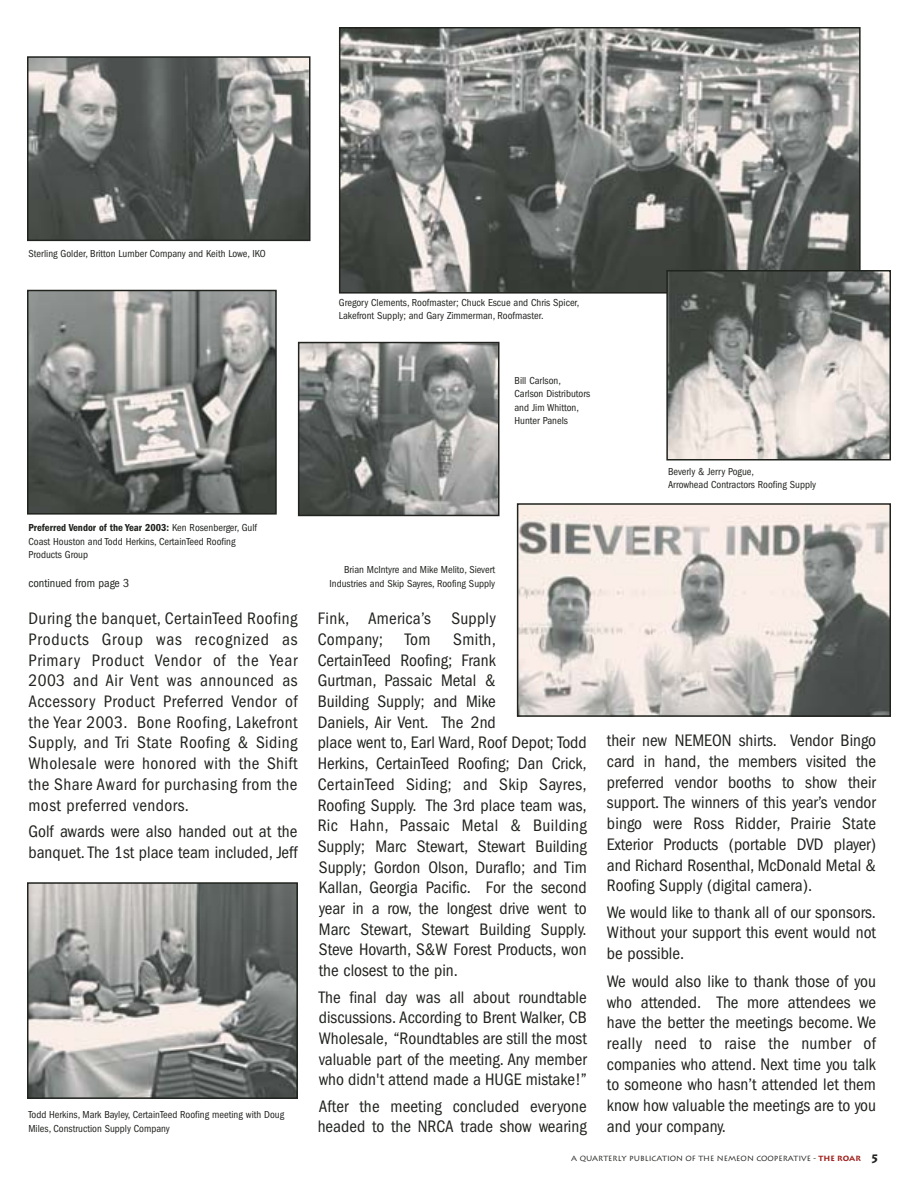
<style>
.page{position:relative;width:918px;height:1188px;background:#fff}
.page>*{position:absolute;margin:0;border:0;box-sizing:border-box;transform-origin:0 0}
.t1{font:condensed 17.25px/20.7px "Franklin Gothic";color:#20231e;text-align:justify}
.t2{font:condensed 12px "Franklin Gothic";color:#20231e}
.t3{font:condensed 10.5px/13.5px "Franklin Gothic";color:#20231e}
.t4{font:7.5px "Lithos";color:#20231e}
.s1{font-weight:600}
.s2{font-weight:700;color:#a0201c}
.s3{font-weight:700;font-size:12px}
</style>
<div class="page">
<img style="left:342px;top:30px;width:516px;height:261px">
<div style="left:339px;top:27px;width:522px;height:267px;border:2px solid #20231e"></div>
<img style="left:30px;top:293px;width:244px;height:219px">
<div style="left:27px;top:290px;width:250px;height:225px;border:2px solid #20231e"></div>
<img style="left:301px;top:345px;width:196px;height:168px">
<div style="left:298px;top:342px;width:202px;height:174px;border:2px solid #20231e"></div>
<img style="left:669px;top:273px;width:219px;height:184px">
<div style="left:666px;top:270px;width:225px;height:190px;border:2px solid #20231e"></div>
<img style="left:30px;top:59px;width:277px;height:179px">
<div style="left:27px;top:56px;width:283px;height:185px;border:2px solid #20231e"></div>
<img style="left:520px;top:506px;width:368px;height:208px">
<div style="left:517px;top:503px;width:374px;height:214px;border:2px solid #20231e"></div>
<img style="left:30px;top:885px;width:265px;height:211px">
<div style="left:27px;top:882px;width:271px;height:217px;border:2px solid #20231e"></div>
<p class="t3" style="left:28px;top:248px;width:239px">Sterling Golder, Britton Lumber Company and Keith Lowe, IKO</p>
<p class="t3" style="left:339px;top:296px;width:242px">Gregory Clements, Roofmaster; Chuck Escue and Chris Spicer,<br>Lakefront Supply; and Gary Zimmerman, Roofmaster.</p>
<p class="t3" style="left:28px;top:522px;width:230px"><span class="s1">Preferred Vendor of the Year 2003:</span> Ken Rosenberger, Gulf<br>Coast Houston and Todd Herkins, CertainTeed Roofing<br>Products Group</p>
<p class="t2" style="left:28px;top:579px;width:102px">continued from page 3</p>
<p class="t1" style="left:28px;top:610px;width:271px">During the banquet, CertainTeed Roofing Products Group was recognized as Primary Product Vendor of the Year 2003 and Air Vent was announced as Accessory Product Preferred Vendor of the Year 2003. Bone Roofing, Lakefront Supply, and Tri State Roofing &amp; Siding Wholesale were honored with the Shift the Share Award for purchasing from the most preferred vendors.</p>
<p class="t1" style="left:28px;top:822px;width:271px">Golf awards were also handed out at the banquet. The 1st place team included, Jeff</p>
<p class="t3" style="left:28px;top:1109px;width:257px">Todd Herkins, Mark Bayley, CertainTeed Roofing meeting with Doug<br>Miles, Construction Supply Company</p>
<p class="t3" style="left:514px;top:374px;width:77px">Bill Carlson,<br>Carlson Distributors and Jim Whitton,<br>Hunter Panels</p>
<p class="t3" style="left:668px;top:465px;width:150px">Beverly &amp; Jerry Pogue,<br>Arrowhead Contractors Roofing Supply</p>
<p class="t3" style="left:330px;top:564px;width:167px;text-align:right">Brian McIntyre and Mike Melito, Sievert<br>Industries and Skip Sayres, Roofing Supply</p>
<p class="t1" style="left:318px;top:610px;width:180px">Fink, America’s Supply<br>Company;</p>
<p class="t1" style="left:318px;top:630px;width:271px;text-align:left;text-indent:136px">Smith,<br>CertainTeed Roofing; Frank<br>Gurtman, Passaic Metal &amp;<br>Building Supply; and Mike<br>Daniels, Air Vent. The 2nd<br>place went to, Earl Ward, Roof Depot; Todd Herkins, CertainTeed Roofing; Dan Crick, CertainTeed Siding; and Skip Sayres, Roofing Supply. The 3rd place team was, Ric Hahn, Passaic Metal &amp; Building Supply; Marc Stewart, Stewart Building Supply; Gordon Olson, Duraflo; and Tim Kallan, Georgia Pacific. For the second year in a row, the longest drive went to Marc Stewart, Stewart Building Supply.<br>Steve Hovarth, S&amp;W Forest Products, won the closest to the pin.</p>
<p class="t1" style="left:319px;top:988px;width:269px">The final day was all about roundtable discussions. According to Brent Walker, CB Wholesale, “Roundtables are still the most valuable part of the meeting. Any member who didn't attend made a HUGE mistake!”</p>
<p class="t1" style="left:318px;top:1097px;width:271px">After the meeting concluded everyone headed to the NRCA trade show wearing</p>
<p class="t1" style="left:405px;top:630px;width:27px">Tom</p>
<p class="t1" style="left:607px;top:732px;width:271px">their new NEMEON shirts. Vendor Bingo card in hand, the members visited the preferred vendor booths to show their support. The winners of this year’s vendor bingo were Ross Ridder, Prairie State Exterior Products (portable DVD player) and Richard Rosenthal, McDonald Metal &amp; Roofing Supply (digital camera).</p>
<p class="t1" style="left:607px;top:903px;width:271px">We would like to thank all of our sponsors.<br>Without your support this event would not be possible.</p>
<p class="t1" style="left:607px;top:972px;width:271px">We would also like to thank those of you who attended. The more attendees we have the better the meetings become. We really need to raise the number of companies who attend. Next time you talk to someone who hasn’t attended let them know how valuable the meetings are to you and your company.</p>
<p class="t4" style="left:571px;top:1154px;width:308px">A QUARTERLY PUBLICATION OF THE NEMEON COOPERATIVE - <span class="s2">THE ROAR</span> <span class="s3">5</span></p>
</div>
